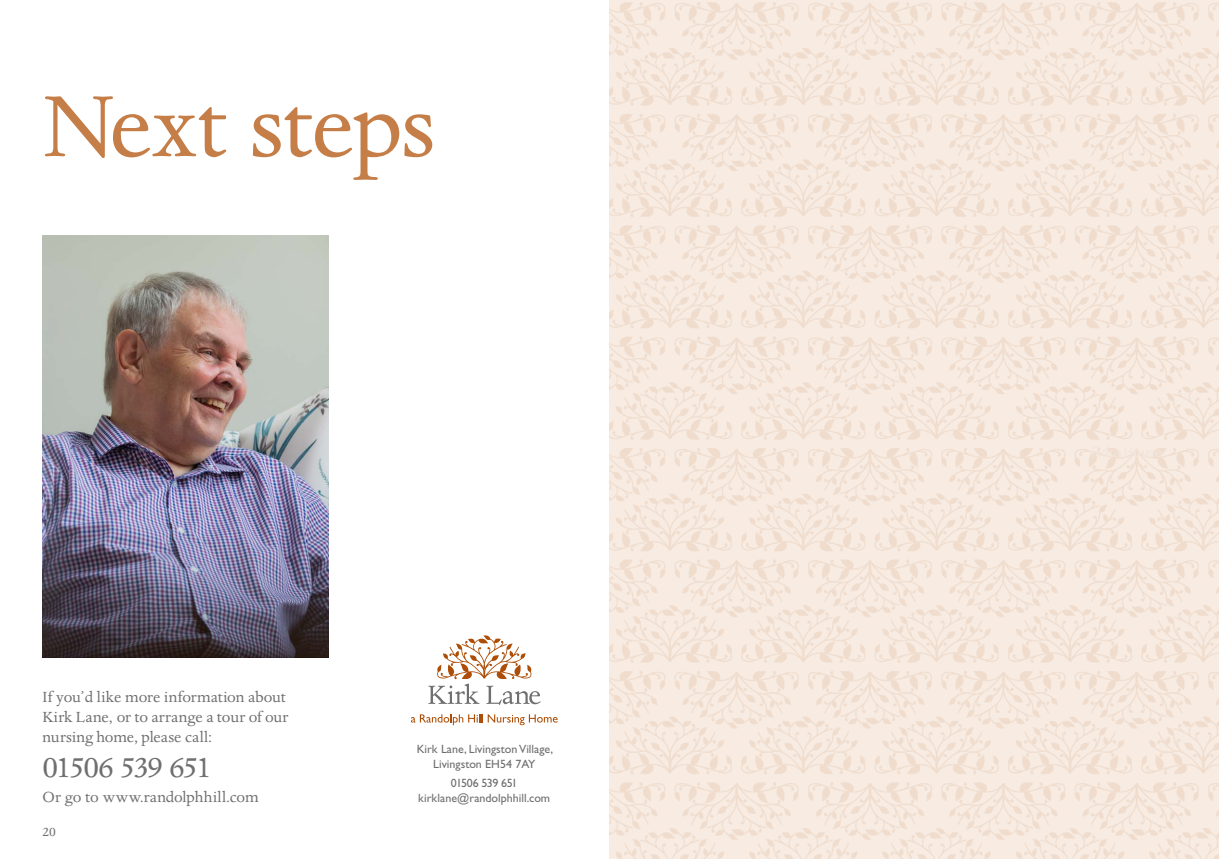
<style>
.page{position:relative;width:1219px;height:859px;background:#fff}
.page>*{position:absolute;margin:0;border:0;box-sizing:border-box;transform-origin:0 0}
.t1{font:100px "Dante MT Std";letter-spacing:-.015em;color:#c67e48}
.t2{font:35px "Dante MT Std";letter-spacing:-.055em;color:#706f6f}
.t3{font:17px/20px "Dante MT Std";color:#706f6f}
.t4{font:15px "Dante MT Std";color:#706f6f}
.t5{font:12px/15px "Gill Sans Std";color:#706f6f;text-align:center}
</style>
<div class="page">
<svg style="left:411px;top:714px;width:147px;height:11px"></svg>
<svg style="left:428px;top:635px;width:113px;height:70px"></svg>
<img style="left:43px;top:236px;width:285px;height:422px">
<img style="left:609px;top:0;width:610px;height:859px">
<h1 class="t1" style="left:43px;top:67px;width:394px">Next steps</h1>
<p class="t3" style="left:43px;top:687px;width:247px">If you’d like more information about<br>Kirk Lane, or to arrange a tour of our nursing home, please call:</p>
<h2 class="t2" style="left:43px;top:746px;width:171px">01506 539 651</h2>
<p class="t3" style="left:43px;top:787px;width:218px">Or go to www.randolphhill.com</p>
<p class="t4" style="left:43px;top:822px;width:15px">20</p>
<p class="t5" style="left:417px;top:741px;width:138px">Kirk Lane, Livingston Village,<br>Livingston EH54 7AY</p>
<p class="t5" style="left:418px;top:776px;width:133px">01506 539 651 kirklane@randolphhill.com</p>
</div>
